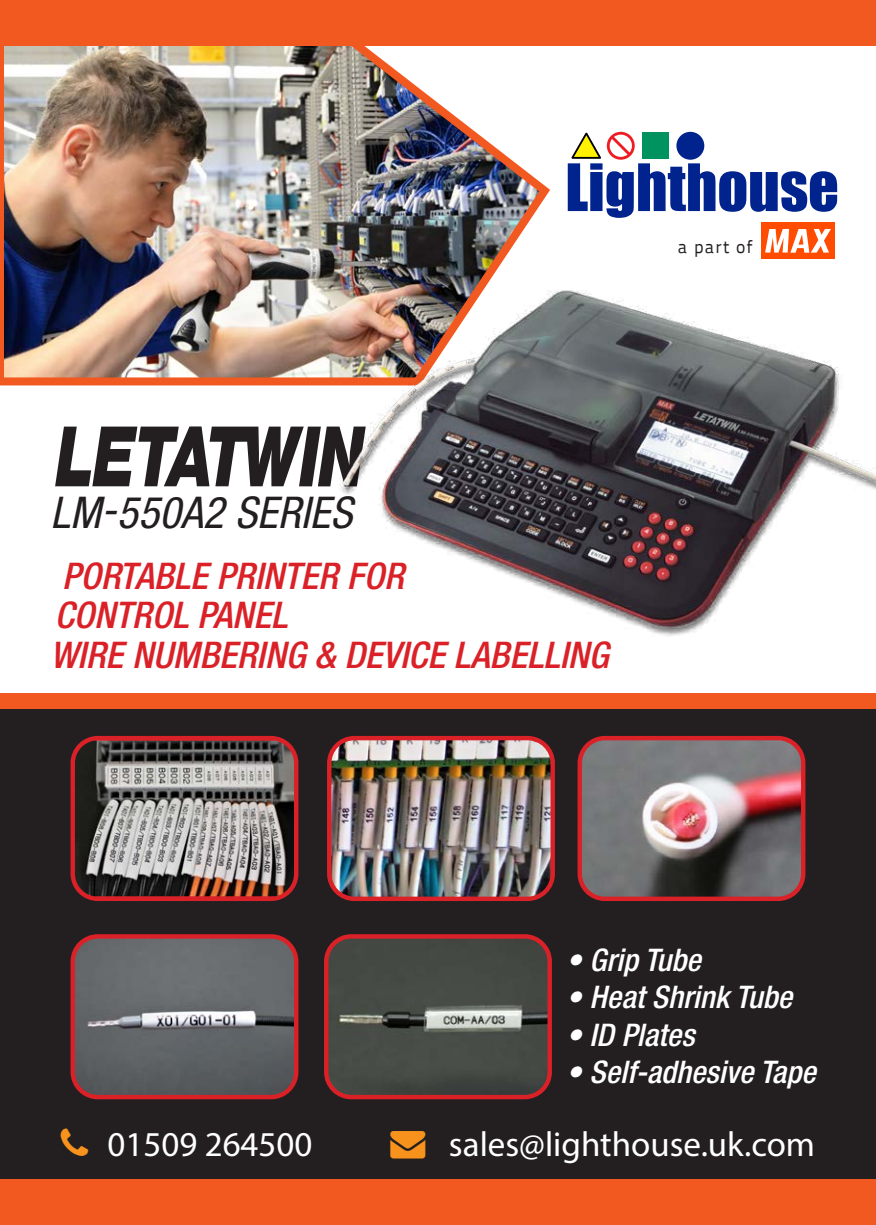
<style>
.page{position:relative;width:876px;height:1225px;background:#fff}
.page>*{position:absolute;margin:0;border:0;box-sizing:border-box;transform-origin:0 0}
.t1{font:italic condensed 43.8px "Helvetica Neue LT Std";letter-spacing:.005em;color:#231f20}
.t2{font:italic 500 condensed 36.8px/39.4px "Helvetica Neue LT Std";color:#da2128}
.t3{font:35px "Myriad Pro";color:#fff}
.t4{font:italic 500 condensed 31.2px "Helvetica Neue";color:#fff}
.t5{font:17.6px "Titillium Text 22 L";letter-spacing:.075em;color:#231f20}
</style>
<div class="page">
<div style="left:0;top:693px;width:876px;height:38px;background:#f15921"></div>
<div style="left:0;top:710px;width:876px;height:515px;background:#231f20"></div>
<div style="left:0;top:1179px;width:876px;height:46px;background:#f15921"></div>
<div style="left:0;top:0;width:876px;height:45px;background:#f15921"></div>
<svg style="left:568px;top:131px;width:269px;height:87px"></svg>
<div style="left:761px;top:222px;width:74px;height:37px;background:#ff4c00"></div>
<svg style="left:765px;top:229px;width:66px;height:24px"></svg>
<svg style="left:55px;top:426px;width:262px;height:60px"></svg>
<img style="left:0;top:45px;width:555px;height:341px">
<div style="left:71px;top:934px;width:227px;height:165px;border:9px solid #da2128;border-radius:23px"></div>
<img style="left:75px;top:938px;width:219px;height:157px">
<div style="left:324px;top:934px;width:228px;height:165px;border:9px solid #da2128;border-radius:23px"></div>
<img style="left:328px;top:938px;width:219px;height:157px">
<div style="left:71px;top:736px;width:227px;height:165px;border:9px solid #da2128;border-radius:23px"></div>
<img style="left:75px;top:740px;width:219px;height:156px">
<div style="left:327px;top:736px;width:228px;height:165px;border:9px solid #da2128;border-radius:23px"></div>
<img style="left:331px;top:740px;width:219px;height:156px">
<div style="left:578px;top:736px;width:227px;height:165px;border:9px solid #da2128;border-radius:23px"></div>
<img style="left:582px;top:740px;width:219px;height:156px">
<img style="left:317px;top:260px;width:559px;height:376px">
<p class="t5" style="left:678px;top:233px;width:76px">a part of</p>
<p class="t1" style="left:50px;top:487px;width:304px">LM-550A2 SERIES</p>
<p class="t2" style="left:50px;top:556px;width:560px;text-indent:12px">PORTABLE PRINTER FOR<br>CONTROL PANEL<br>WIRE NUMBERING &amp; DEVICE LABELLING</p>
<p class="t4" style="left:567px;top:941px;width:136px">• Grip Tube</p>
<p class="t4" style="left:567px;top:978px;width:227px">• Heat Shrink Tube</p>
<p class="t4" style="left:567px;top:1016px;width:130px">• ID Plates</p>
<p class="t4" style="left:567px;top:1053px;width:251px">• Self-adhesive Tape</p>
<p class="t3" style="left:108px;top:1123px;width:206px">01509 264500</p>
<p class="t3" style="left:449px;top:1123px;width:368px">sales@lighthouse.uk.com</p>
</div>
